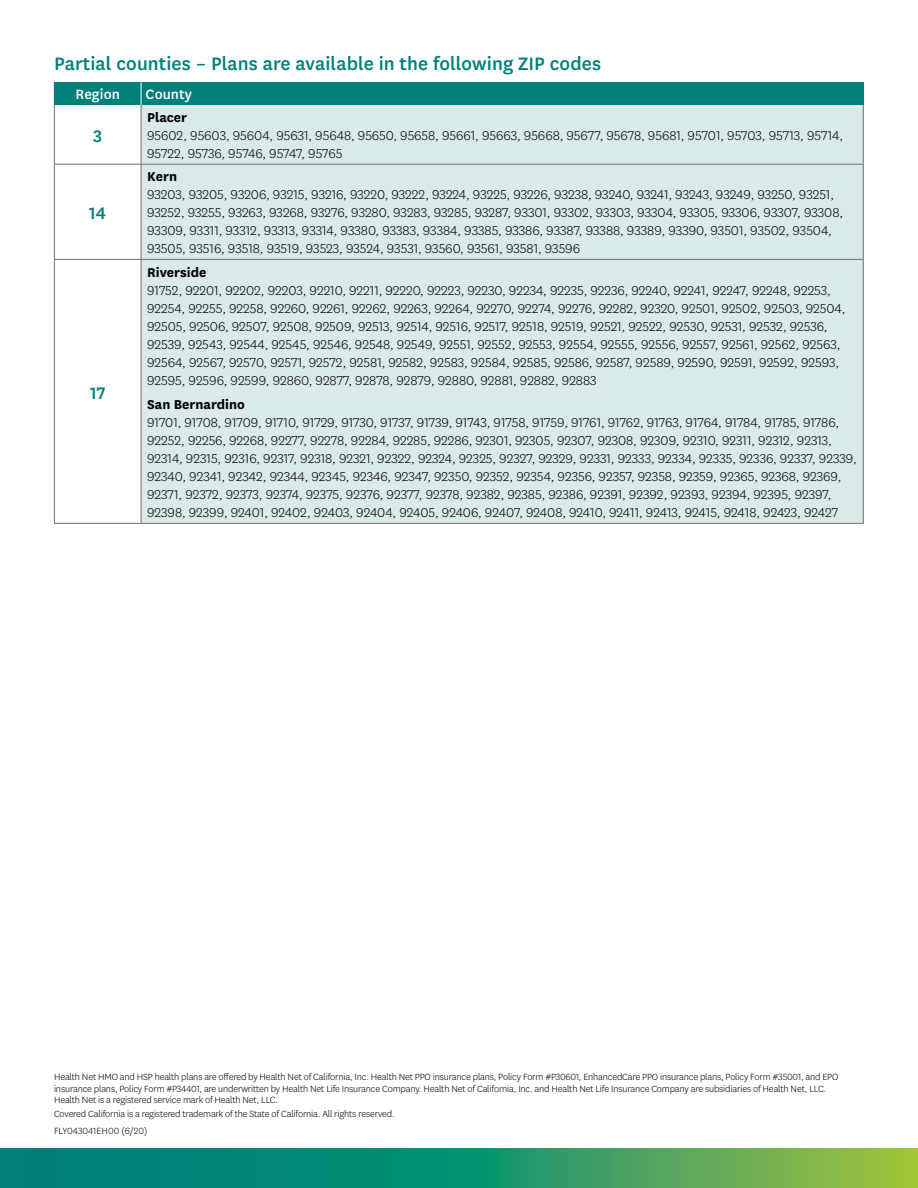
<style>
.page{position:relative;width:918px;height:1188px;background:#fff}
.page>*{position:absolute;margin:0;border:0;box-sizing:border-box;transform-origin:0 0}
.t1{font:500 21px "Centene Sans";letter-spacing:.005em;color:#007f7b}
.t2{font:500 19.5px "Centene Sans";color:#007f7b}
.t3{font:500 15.75px "Centene Sans";letter-spacing:.005em;color:#fff}
.t4{font:300 15px/18px "Centene Sans";color:#000}
.t5{font:700 15px "Centene Sans";color:#000}
.t6{font:300 10.5px/11.2px "Centene Sans";letter-spacing:-.015em;color:#000}
</style>
<div class="page">
<div style="left:54px;top:82px;width:87px;height:23px;background:#007f7b"></div>
<div style="left:141px;top:82px;width:722px;height:23px;background:#007f7b"></div>
<div style="left:141px;top:105px;width:722px;height:59px;background:#daeae9"></div>
<div style="left:141px;top:164px;width:722px;height:95px;background:#daeae9"></div>
<div style="left:141px;top:259px;width:722px;height:264px;background:#daeae9"></div>
<hr style="left:54px;top:259px;width:87px;height:1px;background:#6d6e71">
<hr style="left:54px;top:523px;width:87px;height:1px;background:#6d6e71">
<hr style="left:141px;top:165px;width:1px;height:94px;background:#6d6e71">
<hr style="left:141px;top:105px;width:1px;height:59px;background:#6d6e71">
<hr style="left:141px;top:259px;width:723px;height:1px;background:#6d6e71">
<hr style="left:141px;top:260px;width:1px;height:263px;background:#6d6e71">
<hr style="left:141px;top:523px;width:723px;height:1px;background:#6d6e71">
<hr style="left:863px;top:105px;width:1px;height:59px;background:#6d6e71">
<hr style="left:863px;top:165px;width:1px;height:94px;background:#6d6e71">
<hr style="left:863px;top:260px;width:1px;height:263px;background:#6d6e71">
<hr style="left:54px;top:164px;width:87px;height:1px;background:#6d6e71">
<hr style="left:141px;top:164px;width:723px;height:1px;background:#6d6e71">
<hr style="left:54px;top:105px;width:1px;height:59px;background:#6d6e71">
<hr style="left:54px;top:165px;width:1px;height:94px;background:#6d6e71">
<hr style="left:54px;top:260px;width:1px;height:263px;background:#6d6e71">
<svg style="left:141px;top:82px;width:1px;height:23px"></svg>
<svg style="left:863px;top:82px;width:1px;height:23px"></svg>
<svg style="left:0;top:1149px;width:918px;height:39px;background:#2c9768"></svg>
<h3 class="t1" style="left:54px;top:49px;width:549px">Partial counties – Plans are available in the following ZIP codes</h3>
<p class="t3" style="left:76px;top:83px;width:46px">Region</p>
<p class="t3" style="left:146px;top:83px;width:48px">County</p>
<p class="t2" style="left:93px;top:123px;width:10px">3</p>
<p class="t5" style="left:147px;top:107px;width:42px">Placer</p>
<p class="t4" style="left:147px;top:126px;width:697px">95602, 95603, 95604, 95631, 95648, 95650, 95658, 95661, 95663, 95668, 95677, 95678, 95681, 95701, 95703, 95713, 95714,<br>95722, 95736, 95746, 95747, 95765</p>
<p class="t2" style="left:89px;top:200px;width:19px">14</p>
<p class="t2" style="left:90px;top:379px;width:17px">17</p>
<p class="t5" style="left:147px;top:166px;width:31px">Kern</p>
<p class="t4" style="left:147px;top:185px;width:698px">93203, 93205, 93206, 93215, 93216, 93220, 93222, 93224, 93225, 93226, 93238, 93240, 93241, 93243, 93249, 93250, 93251, 93252, 93255, 93263, 93268, 93276, 93280, 93283, 93285, 93287, 93301, 93302, 93303, 93304, 93305, 93306, 93307, 93308, 93309, 93311, 93312, 93313, 93314, 93380, 93383, 93384, 93385, 93386, 93387, 93388, 93389, 93390, 93501, 93502, 93504, 93505, 93516, 93518, 93519, 93523, 93524, 93531, 93560, 93561, 93581, 93596</p>
<p class="t5" style="left:147px;top:261px;width:61px">Riverside</p>
<p class="t4" style="left:147px;top:281px;width:700px">91752, 92201, 92202, 92203, 92210, 92211, 92220, 92223, 92230, 92234, 92235, 92236, 92240, 92241, 92247, 92248, 92253, 92254, 92255, 92258, 92260, 92261, 92262, 92263, 92264, 92270, 92274, 92276, 92282, 92320, 92501, 92502, 92503, 92504, 92505, 92506, 92507, 92508, 92509, 92513, 92514, 92516, 92517, 92518, 92519, 92521, 92522, 92530, 92531, 92532, 92536, 92539, 92543, 92544, 92545, 92546, 92548, 92549, 92551, 92552, 92553, 92554, 92555, 92556, 92557, 92561, 92562, 92563, 92564, 92567, 92570, 92571, 92572, 92581, 92582, 92583, 92584, 92585, 92586, 92587, 92589, 92590, 92591, 92592, 92593, 92595, 92596, 92599, 92860, 92877, 92878, 92879, 92880, 92881, 92882, 92883</p>
<p class="t5" style="left:147px;top:394px;width:99px">San Bernardino</p>
<p class="t4" style="left:147px;top:413px;width:711px">91701, 91708, 91709, 91710, 91729, 91730, 91737, 91739, 91743, 91758, 91759, 91761, 91762, 91763, 91764, 91784, 91785, 91786, 92252, 92256, 92268, 92277, 92278, 92284, 92285, 92286, 92301, 92305, 92307, 92308, 92309, 92310, 92311, 92312, 92313, 92314, 92315, 92316, 92317, 92318, 92321, 92322, 92324, 92325, 92327, 92329, 92331, 92333, 92334, 92335, 92336, 92337, 92339, 92340, 92341, 92342, 92344, 92345, 92346, 92347, 92350, 92352, 92354, 92356, 92357, 92358, 92359, 92365, 92368, 92369, 92371, 92372, 92373, 92374, 92375, 92376, 92377, 92378, 92382, 92385, 92386, 92391, 92392, 92393, 92394, 92395, 92397, 92398, 92399, 92401, 92402, 92403, 92404, 92405, 92406, 92407, 92408, 92410, 92411, 92413, 92415, 92418, 92423, 92427</p>
<p class="t6" style="left:54px;top:1071px;width:786px">Health Net HMO and HSP health plans are offered by Health Net of California, Inc. Health Net PPO insurance plans, Policy Form #P30601, EnhancedCare PPO insurance plans, Policy Form #35001, and EPO insurance plans, Policy Form #P34401, are underwritten by Health Net Life Insurance Company. Health Net of California, Inc. and Health Net Life Insurance Company are subsidiaries of Health Net, LLC.<br>Health Net is a registered service mark of Health Net, LLC.</p>
<p class="t6" style="left:54px;top:1108px;width:342px">Covered California is a registered trademark of the State of California. All rights reserved.</p>
<p class="t6" style="left:54px;top:1125px;width:95px">FLY043041EH00 (6/20)</p>
</div>
